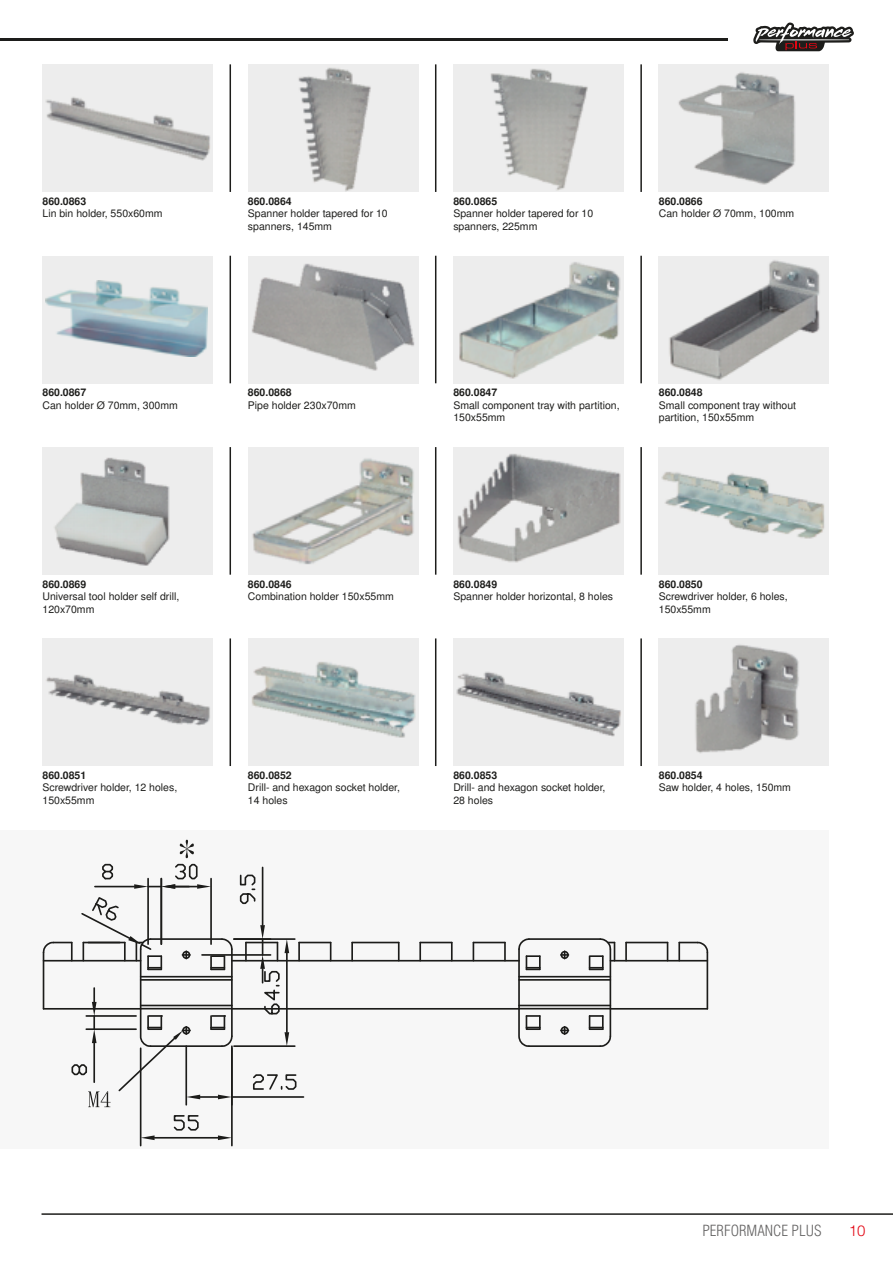
<style>
.page{position:relative;width:893px;height:1263px;background:#fff}
.page>*{position:absolute;margin:0;border:0;box-sizing:border-box;transform-origin:0 0}
.t1{font:300 condensed 15px "Helvetica LT Std";color:#646363}
.t2{font:300 15px "Helvetica LT Std";color:#e30613}
.t3{font:10.5px/12.6px "KSTOOL Snimbus";color:#1d1d1b}
.t4{font:700 10.5px "KSTOOL Snimbus";color:#1d1d1b}
</style>
<div class="page">
<div style="left:0;top:830px;width:829px;height:319px;background:#f7f7f7"></div>
<hr style="left:140px;top:1048px;width:1px;height:97px;background:#1d1d1b">
<hr style="left:231px;top:1048px;width:2px;height:97px;background:#1d1d1b">
<hr style="left:155px;top:1137px;width:63px;height:1px;background:#1d1d1b">
<svg style="left:141px;top:1135px;width:14px;height:5px"></svg>
<svg style="left:218px;top:1135px;width:13px;height:5px"></svg>
<svg style="left:173px;top:1115px;width:26px;height:16px"></svg>
<hr style="left:232px;top:1096px;width:72px;height:2px;background:#1d1d1b">
<hr style="left:232px;top:1008px;width:287px;height:2px;background:#1d1d1b">
<hr style="left:299px;top:942px;width:32px;height:1px;background:#1d1d1b">
<hr style="left:352px;top:942px;width:47px;height:1px;background:#1d1d1b">
<hr style="left:420px;top:942px;width:32px;height:1px;background:#1d1d1b">
<hr style="left:473px;top:942px;width:32px;height:1px;background:#1d1d1b">
<hr style="left:626px;top:942px;width:42px;height:1px;background:#1d1d1b">
<svg style="left:678px;top:941px;width:31px;height:20px"></svg>
<svg style="left:667px;top:943px;width:1px;height:17px"></svg>
<svg style="left:625px;top:942px;width:2px;height:18px"></svg>
<svg style="left:504px;top:942px;width:2px;height:18px"></svg>
<svg style="left:473px;top:943px;width:1px;height:17px"></svg>
<svg style="left:451px;top:942px;width:2px;height:18px"></svg>
<svg style="left:419px;top:942px;width:2px;height:18px"></svg>
<svg style="left:330px;top:943px;width:1px;height:17px"></svg>
<hr style="left:232px;top:960px;width:287px;height:1px;background:#1d1d1b">
<hr style="left:610px;top:960px;width:97px;height:1px;background:#1d1d1b">
<hr style="left:706px;top:952px;width:2px;height:57px;background:#1d1d1b">
<svg style="left:42px;top:840px;width:258px;height:267px"></svg>
<hr style="left:529px;top:938px;width:71px;height:2px;background:#1d1d1b">
<hr style="left:610px;top:949px;width:1px;height:87px;background:#1d1d1b">
<hr style="left:529px;top:1045px;width:71px;height:2px;background:#1d1d1b">
<svg style="left:589px;top:1015px;width:23px;height:32px"></svg>
<svg style="left:517px;top:938px;width:24px;height:109px"></svg>
<svg style="left:560px;top:950px;width:10px;height:10px"></svg>
<svg style="left:560px;top:1026px;width:10px;height:9px"></svg>
<hr style="left:519px;top:979px;width:91px;height:2px;background:#1d1d1b">
<hr style="left:519px;top:1005px;width:91px;height:1px;background:#1d1d1b">
<hr style="left:519px;top:976px;width:91px;height:1px;background:#1d1d1b">
<hr style="left:519px;top:1008px;width:91px;height:1px;background:#1d1d1b">
<svg style="left:588px;top:938px;width:27px;height:33px"></svg>
<hr style="left:610px;top:1008px;width:97px;height:2px;background:#1d1d1b">
<svg style="left:351px;top:942px;width:2px;height:18px"></svg>
<svg style="left:398px;top:942px;width:2px;height:18px"></svg>
<div style="left:659px;top:638px;width:170px;height:128px;background:#ededed"></div>
<img style="left:695px;top:644px;width:104px;height:109px">
<div style="left:659px;top:447px;width:170px;height:128px;background:#ededed"></div>
<img style="left:661px;top:472px;width:164px;height:67px">
<div style="left:453px;top:638px;width:170px;height:128px;background:#ededed"></div>
<img style="left:456px;top:672px;width:165px;height:64px">
<div style="left:248px;top:638px;width:170px;height:128px;background:#ededed"></div>
<img style="left:252px;top:662px;width:164px;height:76px">
<div style="left:43px;top:638px;width:170px;height:128px;background:#ededed"></div>
<img style="left:46px;top:674px;width:164px;height:52px">
<hr style="left:230px;top:447px;width:1px;height:128px;background:#1d1d1b">
<hr style="left:435px;top:447px;width:1px;height:128px;background:#1d1d1b">
<div style="left:453px;top:447px;width:170px;height:128px;background:#ededed"></div>
<img style="left:457px;top:453px;width:164px;height:110px">
<div style="left:43px;top:447px;width:170px;height:128px;background:#ededed"></div>
<img style="left:54px;top:457px;width:116px;height:109px">
<div style="left:248px;top:447px;width:170px;height:128px;background:#ededed"></div>
<img style="left:252px;top:458px;width:162px;height:107px">
<div style="left:659px;top:256px;width:170px;height:127px;background:#ededed"></div>
<img style="left:669px;top:260px;width:151px;height:121px">
<div style="left:453px;top:256px;width:170px;height:127px;background:#ededed"></div>
<img style="left:459px;top:262px;width:162px;height:117px">
<div style="left:248px;top:256px;width:170px;height:127px;background:#ededed"></div>
<img style="left:251px;top:263px;width:164px;height:108px">
<div style="left:43px;top:256px;width:170px;height:127px;background:#ededed"></div>
<img style="left:46px;top:281px;width:161px;height:75px">
<div style="left:659px;top:64px;width:170px;height:128px;background:#ededed"></div>
<img style="left:678px;top:72px;width:118px;height:113px">
<div style="left:248px;top:64px;width:170px;height:128px;background:#ededed"></div>
<img style="left:298px;top:67px;width:73px;height:124px">
<div style="left:43px;top:64px;width:170px;height:128px;background:#ededed"></div>
<img style="left:45px;top:97px;width:165px;height:64px">
<div style="left:453px;top:64px;width:170px;height:128px;background:#ededed"></div>
<img style="left:490px;top:68px;width:98px;height:122px">
<hr style="left:640px;top:64px;width:2px;height:128px;background:#1d1d1b">
<hr style="left:435px;top:256px;width:1px;height:127px;background:#1d1d1b">
<hr style="left:640px;top:256px;width:2px;height:127px;background:#1d1d1b">
<hr style="left:230px;top:256px;width:1px;height:127px;background:#1d1d1b">
<hr style="left:640px;top:447px;width:2px;height:128px;background:#1d1d1b">
<hr style="left:435px;top:64px;width:1px;height:128px;background:#1d1d1b">
<hr style="left:230px;top:64px;width:1px;height:128px;background:#1d1d1b">
<hr style="left:435px;top:638px;width:1px;height:128px;background:#1d1d1b">
<hr style="left:640px;top:638px;width:2px;height:128px;background:#1d1d1b">
<hr style="left:230px;top:638px;width:1px;height:128px;background:#1d1d1b">
<svg style="left:753px;top:23px;width:101px;height:28px"></svg>
<hr style="left:0;top:38px;width:727px;height:2px;background:#1d1d1b">
<hr style="left:42px;top:1213px;width:851px;height:2px;background:#1d1d1b">
<p class="t4" style="left:43px;top:195px;width:45px">860.0863</p>
<p class="t3" style="left:43px;top:208px;width:122px">Lin bin holder, 550x60mm</p>
<p class="t4" style="left:248px;top:195px;width:45px">860.0864</p>
<p class="t3" style="left:248px;top:208px;width:141px">Spanner holder tapered for 10 spanners, 145mm</p>
<p class="t4" style="left:453px;top:195px;width:45px">860.0865</p>
<p class="t3" style="left:453px;top:208px;width:141px">Spanner holder tapered for 10 spanners, 225mm</p>
<p class="t4" style="left:659px;top:195px;width:45px">860.0866</p>
<p class="t3" style="left:659px;top:208px;width:137px">Can holder Ø 70mm, 100mm</p>
<p class="t4" style="left:43px;top:386px;width:45px">860.0867</p>
<p class="t3" style="left:43px;top:399px;width:137px">Can holder Ø 70mm, 300mm</p>
<p class="t4" style="left:248px;top:386px;width:45px">860.0868</p>
<p class="t3" style="left:248px;top:399px;width:109px">Pipe holder 230x70mm</p>
<p class="t4" style="left:453px;top:386px;width:45px">860.0847</p>
<p class="t3" style="left:453px;top:399px;width:168px">Small component tray with partition,<br>150x55mm</p>
<p class="t4" style="left:659px;top:386px;width:45px">860.0848</p>
<p class="t3" style="left:659px;top:399px;width:139px">Small component tray without partition, 150x55mm</p>
<p class="t4" style="left:43px;top:577px;width:45px">860.0869</p>
<p class="t3" style="left:43px;top:590px;width:138px">Universal tool holder self drill,<br>120x70mm</p>
<p class="t4" style="left:248px;top:577px;width:45px">860.0846</p>
<p class="t3" style="left:248px;top:590px;width:147px">Combination holder 150x55mm</p>
<p class="t4" style="left:453px;top:577px;width:45px">860.0849</p>
<p class="t3" style="left:453px;top:590px;width:161px">Spanner holder horizontal, 8 holes</p>
<p class="t4" style="left:659px;top:577px;width:45px">860.0850</p>
<p class="t3" style="left:659px;top:590px;width:130px">Screwdriver holder, 6 holes,<br>150x55mm</p>
<p class="t4" style="left:43px;top:769px;width:45px">860.0851</p>
<p class="t3" style="left:43px;top:782px;width:136px">Screwdriver holder, 12 holes,<br>150x55mm</p>
<p class="t4" style="left:248px;top:769px;width:45px">860.0852</p>
<p class="t3" style="left:248px;top:782px;width:153px">Drill- and hexagon socket holder,<br>14 holes</p>
<p class="t4" style="left:453px;top:769px;width:45px">860.0853</p>
<p class="t3" style="left:453px;top:782px;width:153px">Drill- and hexagon socket holder,<br>28 holes</p>
<p class="t4" style="left:659px;top:769px;width:45px">860.0854</p>
<p class="t3" style="left:659px;top:782px;width:134px">Saw holder, 4 holes, 150mm</p>
<h1 class="t1" style="left:702px;top:1221px;width:121px">PERFORMANCE PLUS</h1>
<h1 class="t2" style="left:849px;top:1221px;width:18px">10</h1>
</div>
